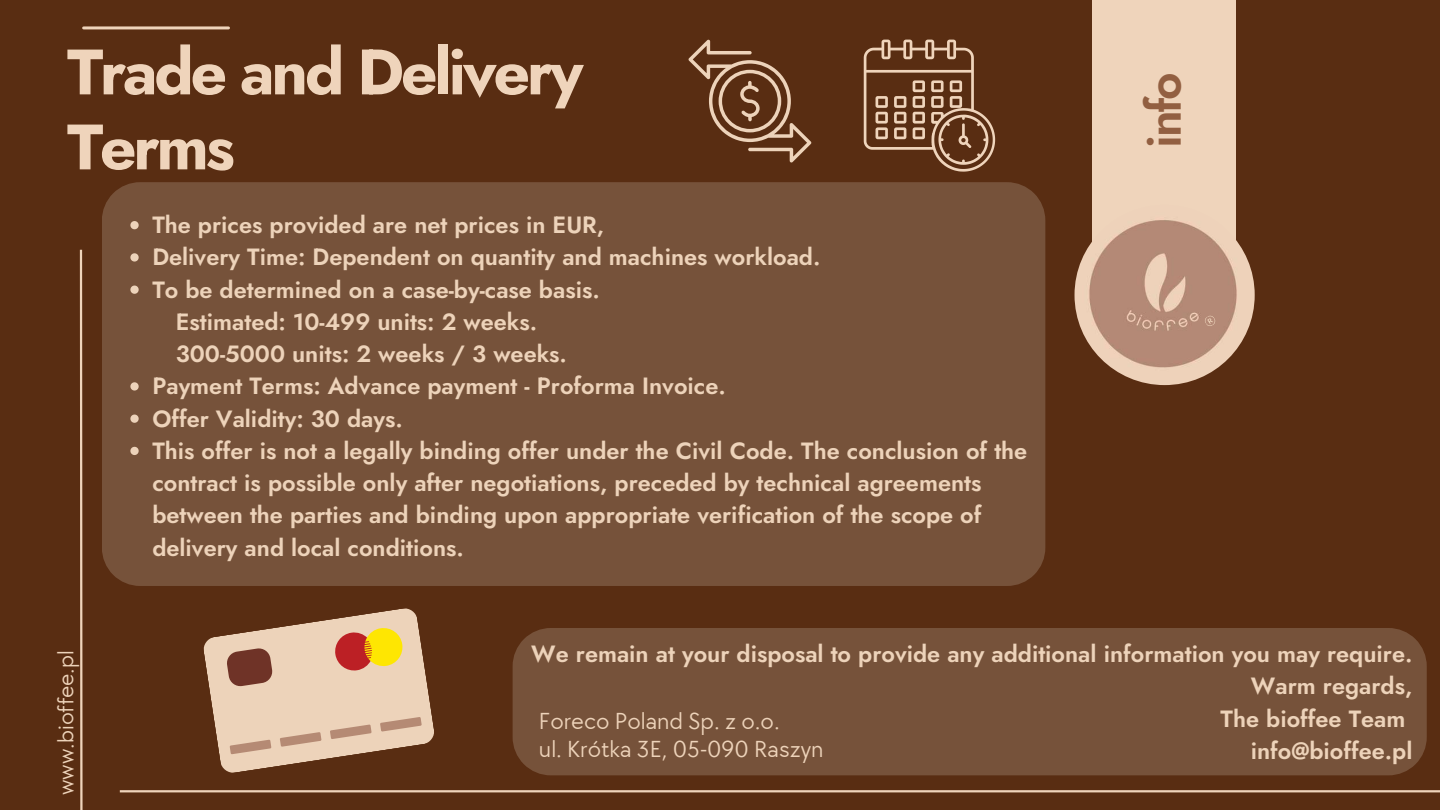
<style>
.page{position:relative;width:1440px;height:810px;background:#592d12}
.page>*{position:absolute;margin:0;border:0;box-sizing:border-box;transform-origin:0 0}
.t1{font:700 64px/75px "Jost";letter-spacing:-.05em;color:#efd4bb}
.t2{font:600 47.8px "Jost";letter-spacing:-.05em;color:#925f41}
.t3{font:24px/28.5px "TT Chocolates";color:#edd3ba}
.t4{font:600 23.5px "Jost";color:#edd3ba}
.t5{font:23.1px "TT Chocolates";color:#edd3ba}
</style>
<div class="page">
<hr style="left:120px;top:790px;width:1320px;height:2px;background:#efd4bb">
<hr style="left:84px;top:26px;width:145px;height:3px;background:#efd4bb">
<svg style="left:79px;top:249px;width:4px;height:561px"></svg>
<div style="left:1092px;top:0;width:143px;height:295px;background:#efd4bb"></div>
<img style="left:1075px;top:205px;width:180px;height:180px;border-radius:50%">
<svg style="left:1203px;top:314px;width:14px;height:14px"></svg>
<div style="left:102px;top:182px;width:943px;height:404px;background:#76523a"></div>
<svg style="left:130px;top:221px;width:9px;height:8px"></svg>
<svg style="left:130px;top:253px;width:9px;height:9px"></svg>
<svg style="left:130px;top:286px;width:9px;height:8px"></svg>
<svg style="left:130px;top:382px;width:9px;height:9px"></svg>
<svg style="left:130px;top:415px;width:9px;height:8px"></svg>
<svg style="left:130px;top:447px;width:9px;height:8px"></svg>
<div style="left:513px;top:628px;width:914px;height:147px;background:#76523a"></div>
<svg style="left:203px;top:608px;width:231px;height:165px"></svg>
<svg style="left:689px;top:40px;width:122px;height:122px"></svg>
<svg style="left:864px;top:40px;width:131px;height:132px"></svg>
<h1 class="t1" style="left:67px;top:35px;width:518px">Trade and Delivery<br>Terms</h1>
<p class="t4" style="left:152px;top:208px;width:453px">The prices provided are net prices in EUR,</p>
<p class="t4" style="left:152px;top:240px;width:670px">Delivery Time: Dependent on quantity and machines workload.</p>
<p class="t4" style="left:152px;top:272px;width:449px">To be determined on a case-by-case basis.</p>
<p class="t4" style="left:176px;top:305px;width:363px">Estimated: 10-499 units: 2 weeks.</p>
<p class="t4" style="left:176px;top:337px;width:393px">300-5000 units: 2 weeks / 3 weeks.</p>
<p class="t4" style="left:152px;top:369px;width:575px">Payment Terms: Advance payment - Proforma Invoice.</p>
<p class="t4" style="left:152px;top:401px;width:252px">Offer Validity: 30 days.</p>
<p class="t4" style="left:152px;top:434px;width:876px">This offer is not a legally binding offer under the Civil Code. The conclusion of the</p>
<p class="t4" style="left:152px;top:466px;width:831px">contract is possible only after negotiations, preceded by technical agreements</p>
<p class="t4" style="left:152px;top:498px;width:831px">between the parties and binding upon appropriate verification of the scope of</p>
<p class="t4" style="left:152px;top:530px;width:313px">delivery and local conditions.</p>
<h2 class="t2" style="left:1130px;top:148px;width:77px;rotate:-90deg">info</h2>
<h2 class="t2" style="left:1118px;top:189px;width:116px;rotate:-90deg">cechy</h2>
<p class="t5" style="left:53px;top:795px;width:146px;rotate:-90deg">www.bioffee.pl</p>
<p class="t4" style="left:531px;top:637px;width:883px">We remain at your disposal to provide any additional information you may require.</p>
<p class="t4" style="left:1251px;top:669px;width:163px">Warm regards,</p>
<p class="t4" style="left:1221px;top:701px;width:186px">The bioffee Team</p>
<p class="t4" style="left:1251px;top:734px;width:163px">info@bioffee.pl</p>
<p class="t3" style="left:539px;top:707px;width:286px">Foreco Poland Sp. z o.o.<br>ul. Krótka 3E, 05-090 Raszyn</p>
</div>
